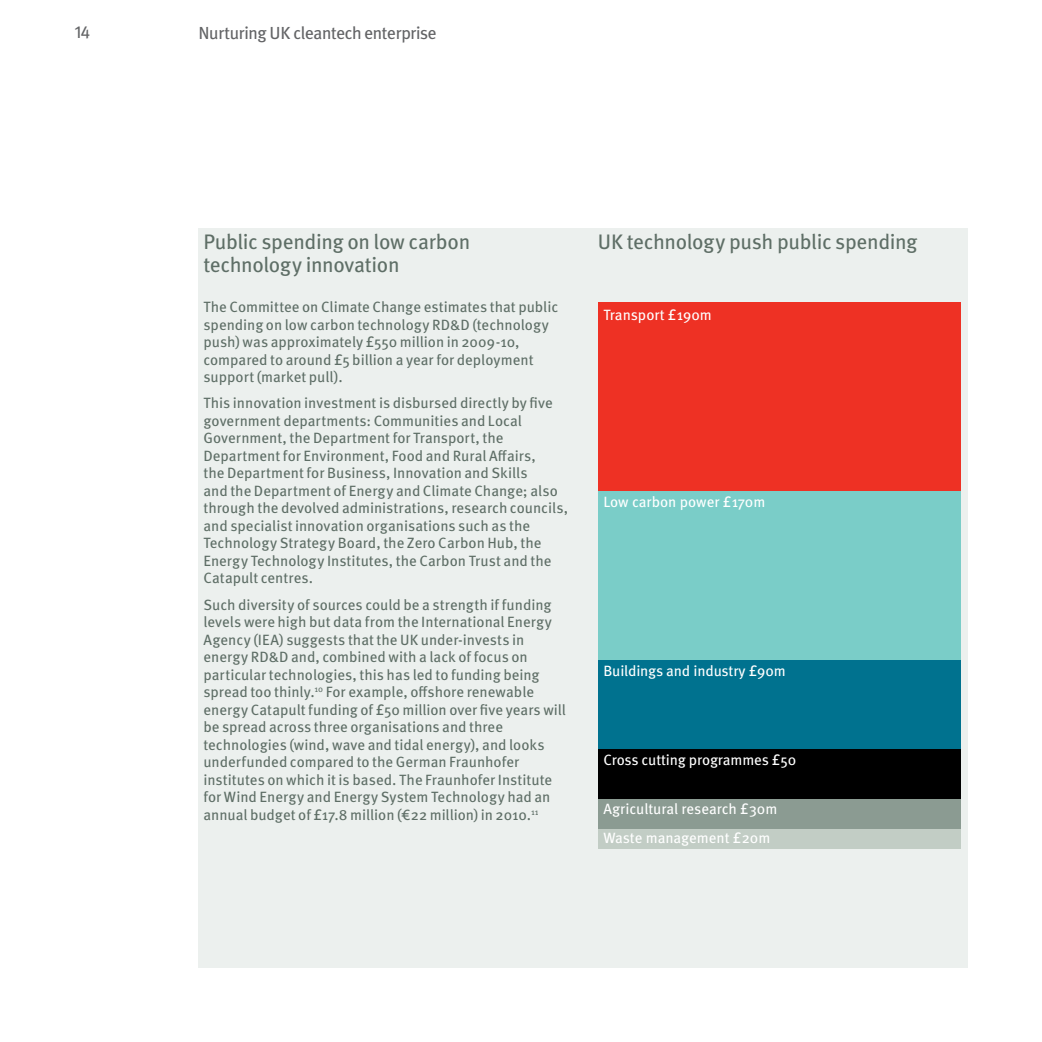
<style>
.page{position:relative;width:1042px;height:1042px;background:#fff}
.page>*{position:absolute;margin:0;border:0;box-sizing:border-box;transform-origin:0 0}
.t1{font:21px/22.8px "Meta OT";letter-spacing:-.02em;color:#5e6e66}
.t2{font:17.5px "Meta Plus";letter-spacing:-.02em;color:#636466}
.t3{font:17.5px "Meta OT";color:#636466}
.t4{font:14.88px/17.5px "Meta OT";color:#5e6e66}
.t5{font:14.88px/29.2px "Meta OT";letter-spacing:-.01em;color:#fff}
</style>
<div class="page">
<div style="left:198px;top:228px;width:769px;height:739px;background:#ecf0ee"></div>
<div style="left:598px;top:303px;width:363px;height:188px;background:#ee3124"></div>
<div style="left:598px;top:491px;width:363px;height:169px;background:#7acdc8"></div>
<div style="left:598px;top:660px;width:363px;height:89px;background:#00728f"></div>
<div style="left:598px;top:749px;width:363px;height:50px;background:#000"></div>
<div style="left:598px;top:799px;width:363px;height:29px;background:#8b9b92"></div>
<div style="left:598px;top:828px;width:363px;height:20px;background:#c2cdc5"></div>
<p class="t3" style="left:74px;top:21px;width:18px">14</p>
<p class="t2" style="left:198px;top:22px;width:240px">Nurturing UK cleantech enterprise</p>
<h1 class="t1" style="left:203px;top:230px;width:268px">Public spending on low carbon technology innovation</h1>
<p class="t4" style="left:203px;top:298px;width:356px">The Committee on Climate Change estimates that public spending on low carbon technology RD&amp;D (technology push) was approximately £550 million in 2009-10, compared to around £5 billion a year for deployment support (market pull).</p>
<p class="t4" style="left:203px;top:394px;width:366px">This innovation investment is disbursed directly by five government departments: Communities and Local Government, the Department for Transport, the Department for Environment, Food and Rural Affairs,<br>the Department for Business, Innovation and Skills<br>and the Department of Energy and Climate Change; also through the devolved administrations, research councils, and specialist innovation organisations such as the Technology Strategy Board, the Zero Carbon Hub, the Energy Technology Institutes, the Carbon Trust and the Catapult centres.</p>
<p class="t4" style="left:203px;top:596px;width:364px">Such diversity of sources could be a strength if funding levels were high but data from the International Energy Agency (IEA) suggests that the UK under-invests in energy RD&amp;D and, combined with a lack of focus on particular technologies, this has led to funding being spread too thinly.<sup>10</sup> For example, offshore renewable energy Catapult funding of £50 million over five years will be spread across three organisations and three technologies (wind, wave and tidal energy), and looks underfunded compared to the German Fraunhofer institutes on which it is based. The Fraunhofer Institute for Wind Energy and Energy System Technology had an annual budget of £17.8 million (€22 million) in 2010.<sup>11</sup></p>
<h1 class="t1" style="left:598px;top:230px;width:321px">UK technology push public spending</h1>
<p class="t5" style="left:603px;top:300px;width:110px">Transport £190m</p>
<p class="t5" style="left:603px;top:487px;width:163px">Low carbon power £170m</p>
<p class="t5" style="left:603px;top:656px;width:184px">Buildings and industry £90m</p>
<p class="t5" style="left:603px;top:745px;width:194px">Cross cutting programmes £50</p>
<p class="t5" style="left:603px;top:794px;width:175px">Agricultural research £30m<br>Waste management £20m</p>
</div>
